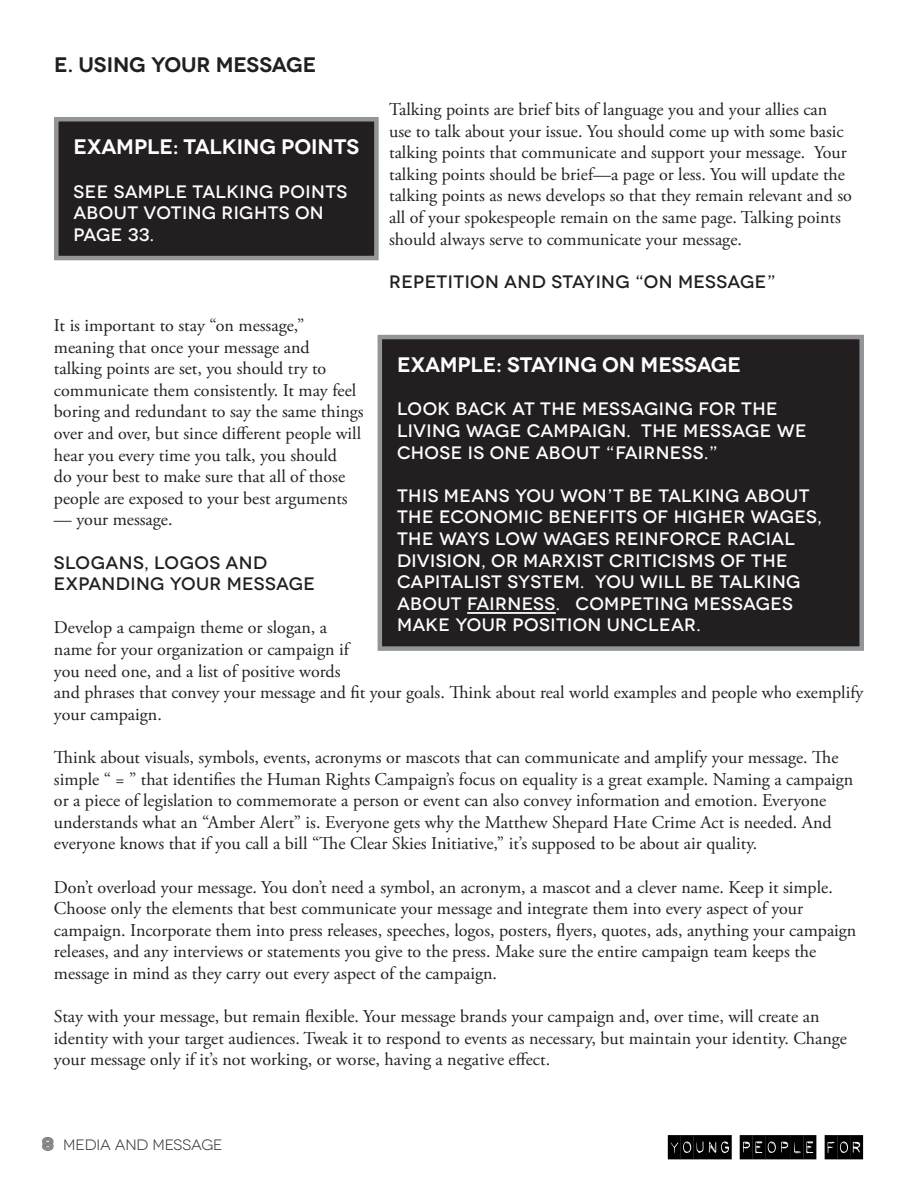
<style>
.page{position:relative;width:918px;height:1188px;background:#fff}
.page>*{position:absolute;margin:0;border:0;box-sizing:border-box;transform-origin:0 0}
.t1{font:600 21px "Novecentowide";letter-spacing:-.005em;color:#fff}
.t2{font:600 21px "Novecentowide";color:#231f20}
.t3{font:18px/21.6px "Adobe Garamond Pro";color:#231f20}
.t4{font:500 18px/21.6px "Novecentowide";letter-spacing:.025em;color:#fff}
.t5{font:500 18px/21.6px "Novecentowide";letter-spacing:.025em;color:#231f20}
.t6{font:15px "Novecentowide";letter-spacing:-.005em;color:#313232}
.s1{font-family:"Monoton";color:#231f20}
</style>
<div class="page">
<svg style="left:668px;top:1135px;width:64px;height:24px;background:#171717"></svg>
<svg style="left:740px;top:1135px;width:76px;height:24px;background:#171717"></svg>
<svg style="left:825px;top:1135px;width:38px;height:24px"></svg>
<div style="left:56px;top:119px;width:320px;height:139px;background:#231f20"></div>
<div style="left:54px;top:117px;width:325px;height:143px;border:4px solid #939598"></div>
<div style="left:380px;top:337px;width:482px;height:312px;background:#231f20"></div>
<hr style="left:467px;top:612px;width:89px;height:2px;background:#fff">
<div style="left:378px;top:335px;width:486px;height:316px;border:4px solid #939598"></div>
<p class="t2" style="left:54px;top:52px;width:264px">E. USING YOUR MESSAGE</p>
<p class="t1" style="left:74px;top:134px;width:287px">EXAMPLE: TALKING POINTS</p>
<p class="t4" style="left:74px;top:181px;width:275px">SEE SAMPLE TALKING POINTS<br>ABOUT VOTING RIGHTS ON<br>PAGE 33.</p>
<p class="t3" style="left:389px;top:99px;width:464px">Talking points are brief bits of language you and your allies can use to talk about your issue. You should come up with some basic talking points that communicate and support your message. Your talking points should be brief—a page or less. You will update the talking points as news develops so that they remain relevant and so all of your spokespeople remain on the same page. Talking points should always serve to communicate your message.</p>
<p class="t5" style="left:389px;top:271px;width:388px">REPETITION AND STAYING “ON MESSAGE”</p>
<p class="t3" style="left:54px;top:315px;width:311px">It is important to stay “on message,” meaning that once your message and<br>talking points are set, you should try to communicate them consistently. It may feel boring and redundant to say the same things over and over, but since different people will hear you every time you talk, you should<br>do your best to make sure that all of those people are exposed to your best arguments</p>
<p class="t3" style="left:54px;top:510px;width:120px">— your message.</p>
<p class="t5" style="left:54px;top:552px;width:263px">SLOGANS, LOGOS AND<br>EXPANDING YOUR MESSAGE</p>
<p class="t3" style="left:54px;top:618px;width:811px">Develop a campaign theme or slogan, a<br>name for your organization or campaign if<br>you need one, and a list of positive words<br>and phrases that convey your message and fit your goals. Think about real world examples and people who exemplify your campaign.</p>
<p class="t3" style="left:54px;top:747px;width:801px">Think about visuals, symbols, events, acronyms or mascots that can communicate and amplify your message. The simple “ = ” that identifies the Human Rights Campaign’s focus on equality is a great example. Naming a campaign or a piece of legislation to commemorate a person or event can also convey information and emotion. Everyone understands what an “Amber Alert” is. Everyone gets why the Matthew Shepard Hate Crime Act is needed. And everyone knows that if you call a bill “The Clear Skies Initiative,” it’s supposed to be about air quality.</p>
<p class="t3" style="left:54px;top:877px;width:804px">Don’t overload your message. You don’t need a symbol, an acronym, a mascot and a clever name. Keep it simple.<br>Choose only the elements that best communicate your message and integrate them into every aspect of your campaign. Incorporate them into press releases, speeches, logos, posters, flyers, quotes, ads, anything your campaign releases, and any interviews or statements you give to the press. Make sure the entire campaign team keeps the message in mind as they carry out every aspect of the campaign.</p>
<p class="t3" style="left:54px;top:1006px;width:795px">Stay with your message, but remain flexible. Your message brands your campaign and, over time, will create an identity with your target audiences. Tweak it to respond to events as necessary, but maintain your identity. Change your message only if it’s not working, or worse, having a negative effect.</p>
<p class="t1" style="left:397px;top:352px;width:346px">EXAMPLE: STAYING ON MESSAGE</p>
<p class="t4" style="left:397px;top:398px;width:411px">LOOK BACK AT THE MESSAGING FOR THE<br>LIVING WAGE CAMPAIGN. THE MESSAGE WE<br>CHOSE IS ONE ABOUT “FAIRNESS.”</p>
<p class="t4" style="left:397px;top:485px;width:426px">THIS MEANS YOU WON’T BE TALKING ABOUT THE ECONOMIC BENEFITS OF HIGHER WAGES, THE WAYS LOW WAGES REINFORCE RACIAL DIVISION, OR MARXIST CRITICISMS OF THE CAPITALIST SYSTEM. YOU WILL BE TALKING ABOUT FAIRNESS. COMPETING MESSAGES MAKE YOUR POSITION UNCLEAR.</p>
<p class="t6" style="left:42px;top:1136px;width:182px"><span class="s1">8</span> MEDIA AND MESSAGE</p>
</div>
